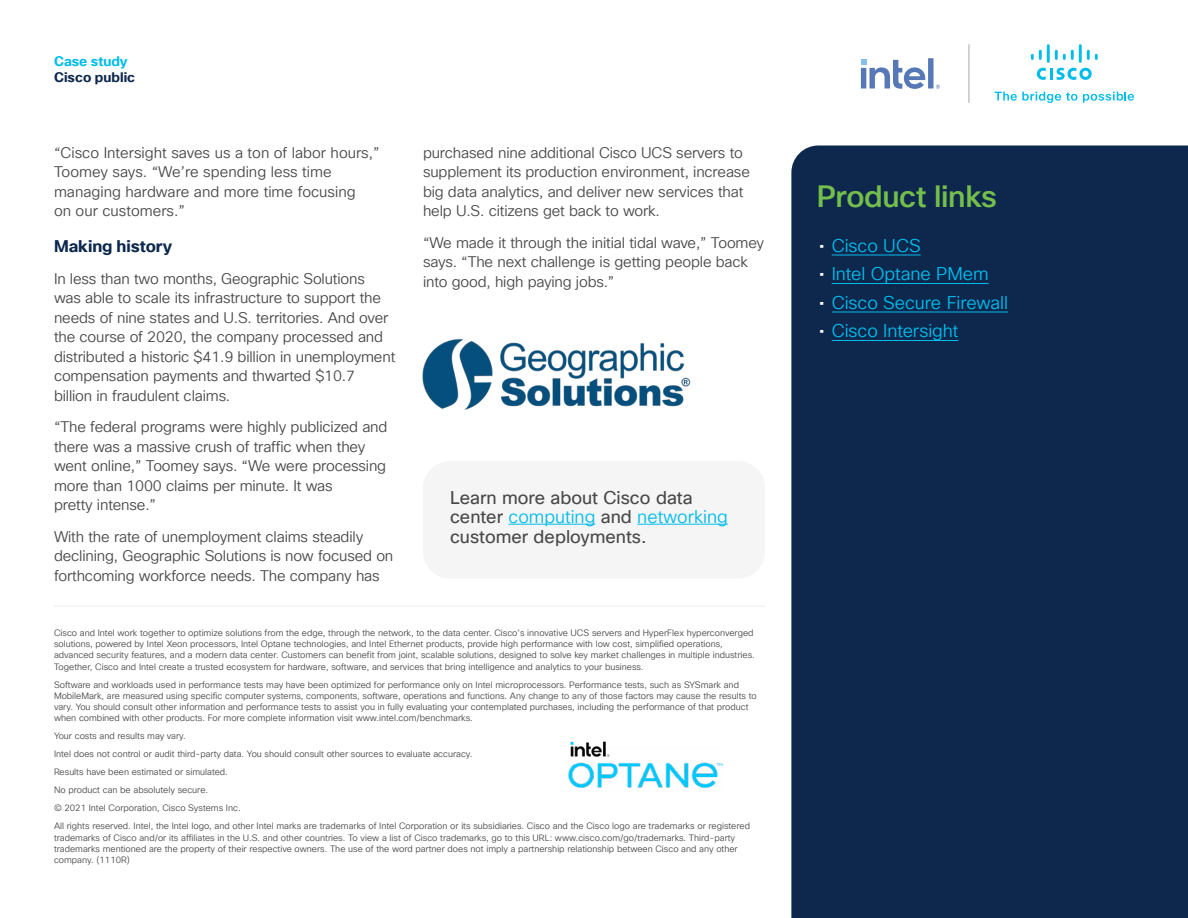
<style>
.page{position:relative;width:1188px;height:918px;background:#fff}
.page>*{position:absolute;margin:0;border:0;box-sizing:border-box;transform-origin:0 0}
.t1{font:30px "Cisco Sans TM Medium";letter-spacing:-.015em;color:#74bf4b}
.t2{font:18px "Cisco Sans TT Light";letter-spacing:-.005em;color:#00bceb}
.t3{font:18px "Cisco Sans TT";color:#484848}
.t4{font:700 16.5px "Cisco Sans TT";color:#0d274d}
.t5{font:15px/19.5px "Cisco Sans TT Light";letter-spacing:-.01em;color:#484848}
.t6{font:700 13.5px "Cisco Sans TT";color:#0d274d}
.t7{font:700 13.5px "Cisco Sans TT";color:#00bceb}
.t8{font:9px/11.2px "Cisco Sans TT Light";color:#484848}
.s1{font-family:"Cisco Sans TT";color:#484848}
.s2{font-family:"Cisco Sans TT";color:#fff}
</style>
<div class="page">
<hr style="left:969px;top:44px;width:1px;height:59px;background:#a6a8ab">
<svg style="left:995px;top:92px;width:82px;height:11px"></svg>
<svg style="left:1083px;top:92px;width:51px;height:11px"></svg>
<svg style="left:1037px;top:68px;width:55px;height:12px"></svg>
<svg style="left:1031px;top:50px;width:11px;height:10px"></svg>
<hr style="left:1047px;top:44px;width:3px;height:19px;background:#00bceb">
<svg style="left:1055px;top:50px;width:19px;height:10px"></svg>
<hr style="left:1079px;top:44px;width:3px;height:19px;background:#00bceb">
<svg style="left:1087px;top:50px;width:11px;height:10px"></svg>
<svg style="left:861px;top:58px;width:79px;height:31px"></svg>
<div style="left:791px;top:146px;width:397px;height:772px;background:#0d274d"></div>
<div style="left:423px;top:461px;width:342px;height:118px;background:#f5f5f5;border-radius:27px"></div>
<hr style="left:509px;top:524px;width:86px;height:1px;background:#00bceb">
<hr style="left:637px;top:524px;width:91px;height:1px;background:#00bceb">
<hr style="left:832px;top:255px;width:89px;height:1px;background:#00bceb">
<hr style="left:832px;top:283px;width:157px;height:1px;background:#00bceb">
<hr style="left:832px;top:312px;width:176px;height:1px;background:#00bceb">
<hr style="left:832px;top:340px;width:126px;height:1px;background:#00bceb">
<img style="left:568px;top:741px;width:155px;height:47px">
<hr style="left:54px;top:605px;width:711px;height:2px;background:#f5f5f5">
<img style="left:422px;top:339px;width:269px;height:71px">
<h3 class="t7" style="left:54px;top:52px;width:75px">Case study</h3>
<h3 class="t6" style="left:54px;top:68px;width:83px">Cisco public</h3>
<h3 class="t5" style="left:54px;top:143px;width:327px">“Cisco Intersight saves us a ton of labor hours,” Toomey says. “We’re spending less time managing hardware and more time focusing<br>on our customers.”</h3>
<h3 class="t4" style="left:54px;top:235px;width:120px">Making history</h3>
<p class="t5" style="left:54px;top:269px;width:343px">In less than two months, Geographic Solutions was able to scale its infrastructure to support the needs of nine states and U.S. territories. And over the course of 2020, the company processed and distributed a historic $41.9 billion in unemployment compensation payments and thwarted $10.7 billion in fraudulent claims.</p>
<h3 class="t5" style="left:54px;top:418px;width:335px">“The federal programs were highly publicized and there was a massive crush of traffic when they went online,” Toomey says. “We were processing more than 1000 claims per minute. It was<br>pretty intense.”</h3>
<h3 class="t5" style="left:54px;top:527px;width:341px">With the rate of unemployment claims steadily declining, Geographic Solutions is now focused on forthcoming workforce needs. The company has</h3>
<h3 class="t5" style="left:423px;top:143px;width:329px">purchased nine additional Cisco UCS servers to supplement its production environment, increase big data analytics, and deliver new services that help U.S. citizens get back to work.</h3>
<h3 class="t5" style="left:423px;top:233px;width:343px">“We made it through the initial tidal wave,” Toomey says. “The next challenge is getting people back into good, high paying jobs.”</h3>
<h2 class="t3" style="left:450px;top:486px;width:244px">Learn more about Cisco data</h2>
<h2 class="t2" style="left:450px;top:505px;width:279px"><span class="s1">center</span> computing <span class="s1">and</span> networking</h2>
<h2 class="t3" style="left:450px;top:525px;width:198px">customer deployments.</h2>
<p class="t8" style="left:54px;top:627px;width:702px">Cisco and Intel work together to optimize solutions from the edge, through the network, to the data center. Cisco’s innovative UCS servers and HyperFlex hyperconverged solutions, powered by Intel Xeon processors, Intel Optane technologies, and Intel Ethernet products, provide high performance with low cost, simplified operations, advanced security features, and a modern data center. Customers can benefit from joint, scalable solutions, designed to solve key market challenges in multiple industries.<br>Together, Cisco and Intel create a trusted ecosystem for hardware, software, and services that bring intelligence and analytics to your business.</p>
<p class="t8" style="left:54px;top:679px;width:704px">Software and workloads used in performance tests may have been optimized for performance only on Intel microprocessors. Performance tests, such as SYSmark and MobileMark, are measured using specific computer systems, components, software, operations and functions. Any change to any of those factors may cause the results to vary. You should consult other information and performance tests to assist you in fully evaluating your contemplated purchases, including the performance of that product when combined with other products. For more complete information visit www.intel.com/benchmarks.</p>
<p class="t8" style="left:54px;top:728px;width:698px;line-height:18px">Your costs and results may vary.<br>Intel does not control or audit third-party data. You should consult other sources to evaluate accuracy.<br>Results have been estimated or simulated.<br>No product can be absolutely secure.<br>© 2021 Intel Corporation, Cisco Systems Inc.<br>All rights reserved. Intel, the Intel logo, and other Intel marks are trademarks of Intel Corporation or its subsidiaries. Cisco and the Cisco logo are trademarks or registered</p>
<p class="t8" style="left:54px;top:832px;width:685px">trademarks of Cisco and/or its affiliates in the U.S. and other countries. To view a list of Cisco trademarks, go to this URL: www.cisco.com/go/trademarks. Third-party trademarks mentioned are the property of their respective owners. The use of the word partner does not imply a partnership relationship between Cisco and any other company. (1110R)</p>
<h1 class="t1" style="left:817px;top:177px;width:182px">Product links</h1>
<h2 class="t2" style="left:819px;top:234px;width:103px"><span class="s2">•</span> Cisco UCS</h2>
<h2 class="t2" style="left:819px;top:262px;width:171px"><span class="s2">•</span> Intel Optane PMem</h2>
<h2 class="t2" style="left:819px;top:291px;width:190px"><span class="s2">•</span> Cisco Secure Firewall</h2>
<h2 class="t2" style="left:819px;top:319px;width:141px"><span class="s2">•</span> Cisco Intersight</h2>
</div>
